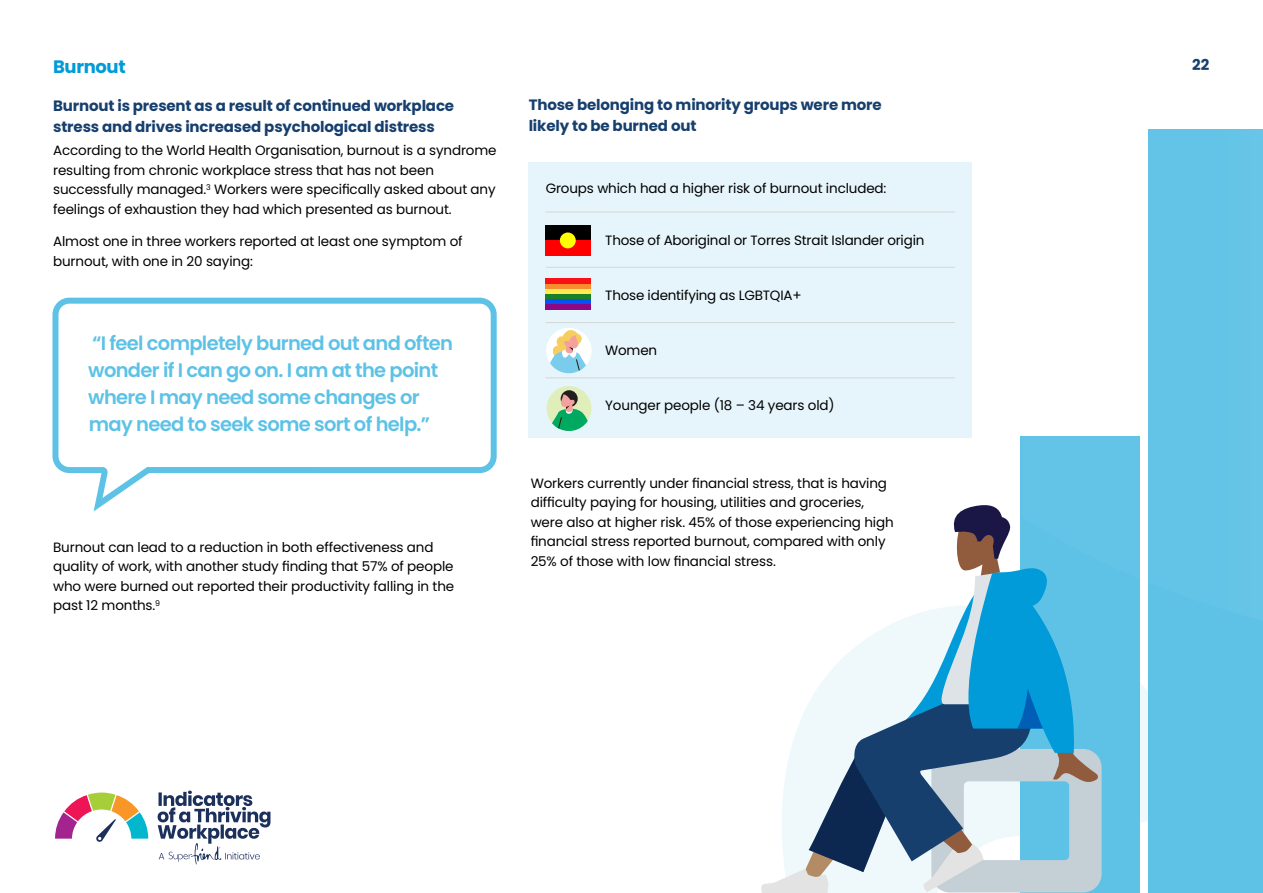
<style>
.page{position:relative;width:1263px;height:893px;background:#fff}
.page>*{position:absolute;margin:0;border:0;box-sizing:border-box;transform-origin:0 0}
.t1{font:600 19.5px/27px "Poppins";letter-spacing:-.035em;color:#5dc2e6}
.t2{font:700 18px "Poppins";letter-spacing:-.02em;color:#009bd8}
.t3{font:700 15px/21px "Poppins";letter-spacing:-.01em;color:#173f6e}
.t4{font:13.5px/19.5px "Poppins";letter-spacing:-.01em;color:#000}
</style>
<div class="page">
<svg style="left:1140px;top:683px;width:8px;height:140px"></svg>
<div style="left:1148px;top:129px;width:115px;height:764px;background:#64c4e7"></div>
<div style="left:1020px;top:436px;width:120px;height:457px;background:#5dc2e6"></div>
<svg style="left:52px;top:297px;width:445px;height:215px"></svg>
<div style="left:529px;top:162px;width:443px;height:275px;background:#e6f5fb"></div>
<hr style="left:546px;top:212px;width:409px;height:1px;background:#d6d7d6">
<hr style="left:546px;top:267px;width:409px;height:1px;background:#d6d7d6">
<hr style="left:546px;top:322px;width:409px;height:1px;background:#d6d7d6">
<hr style="left:546px;top:377px;width:409px;height:1px;background:#d6d7d6">
<div style="left:546px;top:328px;width:46px;height:45px;background:#fff;border-radius:50%"></div>
<svg style="left:548px;top:329px;width:40px;height:44px"></svg>
<div style="left:546px;top:386px;width:46px;height:45px;background:#e0eeba;border-radius:50%"></div>
<svg style="left:561px;top:390px;width:17px;height:17px"></svg>
<svg style="left:550px;top:394px;width:41px;height:37px"></svg>
<svg style="left:761px;top:505px;width:340px;height:388px"></svg>
<div style="left:545px;top:225px;width:46px;height:16px;background:#000"></div>
<div style="left:545px;top:241px;width:46px;height:15px;background:#f00"></div>
<div style="left:560px;top:232px;width:16px;height:16px;background:#ff0;border-radius:50%"></div>
<div style="left:545px;top:279px;width:46px;height:5px;background:#fa0f17"></div>
<div style="left:545px;top:284px;width:46px;height:5px;background:#fa8c30"></div>
<div style="left:545px;top:289px;width:46px;height:5px;background:#ffed4f"></div>
<div style="left:545px;top:294px;width:46px;height:5px;background:#1c8029"></div>
<div style="left:545px;top:299px;width:46px;height:5px;background:#0852f5"></div>
<div style="left:545px;top:304px;width:46px;height:6px;background:#8c0885"></div>
<svg style="left:55px;top:792px;width:93px;height:50px"></svg>
<svg style="left:158px;top:791px;width:112px;height:73px"></svg>
<h2 class="t2" style="left:53px;top:56px;width:74px">Burnout</h2>
<p class="t3" style="left:53px;top:95px;width:402px">Burnout is present as a result of continued workplace stress and drives increased psychological distress</p>
<p class="t4" style="left:53px;top:141px;width:445px">According to the World Health Organisation, burnout is a syndrome resulting from chronic workplace stress that has not been successfully managed.<sup>3</sup> Workers were specifically asked about any feelings of exhaustion they had which presented as burnout.</p>
<p class="t4" style="left:53px;top:232px;width:411px">Almost one in three workers reported at least one symptom of burnout, with one in 20 saying:</p>
<h1 class="t1" style="left:88px;top:330px;width:366px">“I feel completely burned out and often wonder if I can go on. I am at the point where I may need some changes or may need to seek some sort of help.”</h1>
<p class="t4" style="left:53px;top:537px;width:403px">Burnout can lead to a reduction in both effectiveness and quality of work, with another study finding that 57% of people who were burned out reported their productivity falling in the past 12 months.<sup>9</sup></p>
<p class="t3" style="left:529px;top:94px;width:355px">Those belonging to minority groups were more likely to be burned out</p>
<p class="t4" style="left:546px;top:178px;width:342px">Groups which had a higher risk of burnout included:</p>
<p class="t4" style="left:605px;top:230px;width:321px">Those of Aboriginal or Torres Strait Islander origin</p>
<p class="t4" style="left:605px;top:285px;width:198px">Those identifying as LGBTQIA+</p>
<p class="t4" style="left:605px;top:341px;width:53px">Women</p>
<p class="t4" style="left:605px;top:396px;width:231px">Younger people (18 – 34 years old)</p>
<p class="t4" style="left:531px;top:474px;width:364px">Workers currently under financial stress, that is having difficulty paying for housing, utilities and groceries, were also at higher risk. 45% of those experiencing high financial stress reported burnout, compared with only 25% of those with low financial stress.</p>
<p class="t3" style="left:1192px;top:54px;width:19px">22</p>
</div>
